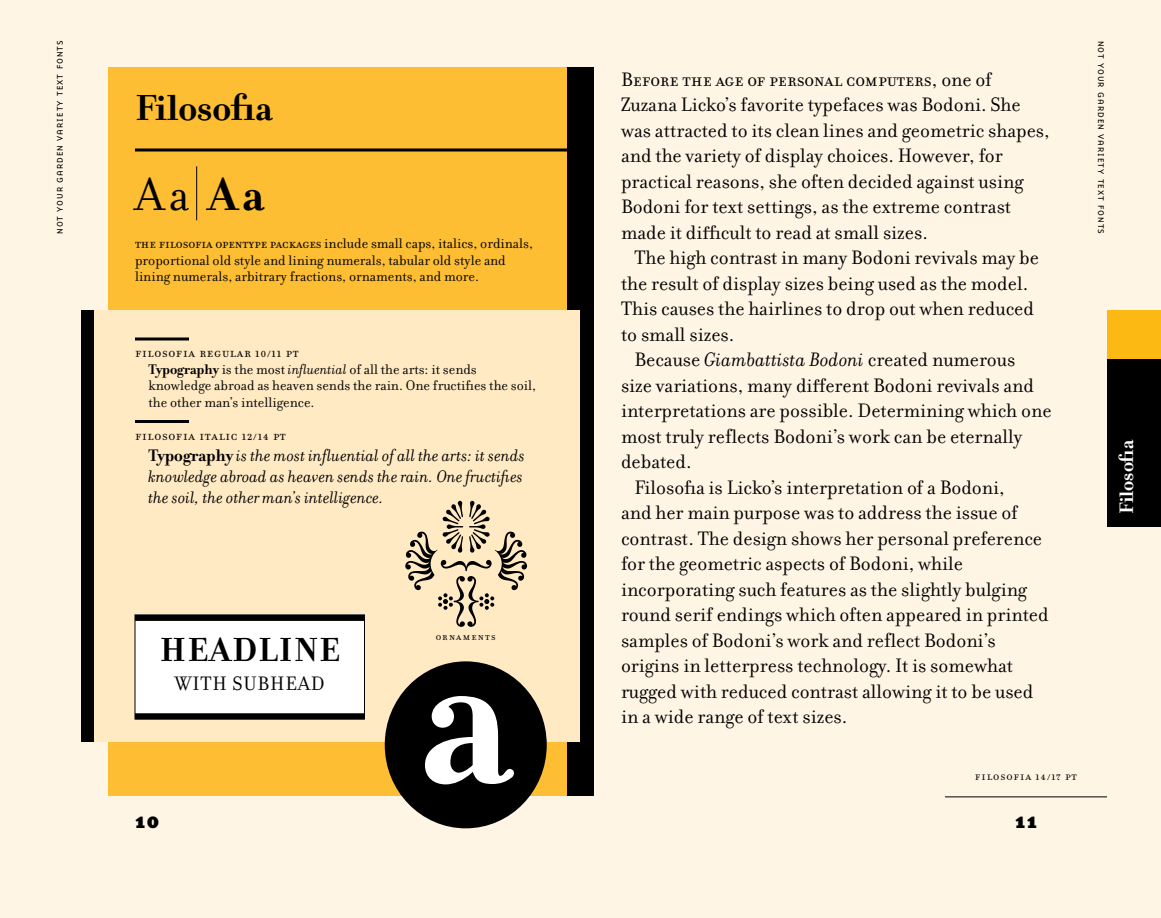
<style>
.page{position:relative;width:1161px;height:918px;background:#fff}
.page>*{position:absolute;margin:0;border:0;box-sizing:border-box;transform-origin:0 0}
.t1{font:700 210px "Filosofia OT";color:#fff}
.t2{font:63px/74.8px "Filosofia OT";color:#000}
.t3{font:49.5px "Filosofia OT";color:#000}
.t4{font:700 39px "Filosofia OT";color:#000}
.t5{font:700 36px "Filosofia OT";letter-spacing:.04em;color:#000}
.t6{font:21px/25.5px "Filosofia OT";color:#000}
.t7{font:21px "Filosofia OT";letter-spacing:.04em;color:#000}
.t8{font:700 21px "Filosofia OT";color:#fff}
.t9{font:800 21px "Base 900 Sans OT";color:#000}
.t10{font:italic 18px/21px "Filosofia OT";color:#000;text-align:justify}
.t11{font:15px/16.5px "Filosofia OT";letter-spacing:.01em;color:#000}
.t12{font:15px "Filosofia OT";letter-spacing:.05em;color:#000}
.t13{font:13.5px "Filosofia OT";letter-spacing:.07em;color:#000}
.t14{font:12px "Filosofia OT";letter-spacing:.1em;color:#000}
.t15{font:300 10.5px "Base 900 Sans OT";letter-spacing:.1em;color:#000}
.s1{font-weight:700}
.s2{font-style:italic}
.s3{font-weight:700;font-style:normal}
</style>
<div class="page">
<div style="left:580px;top:0;width:581px;height:918px;background:#fff5e4"></div>
<hr style="left:945px;top:797px;width:162px;height:1px;background:#000">
<div style="left:580px;top:68px;width:14px;height:728px;background:#000"></div>
<div style="left:0;top:0;width:580px;height:918px;background:#fff5e4"></div>
<div style="left:108px;top:68px;width:472px;height:728px;background:#febe33"></div>
<div style="left:567px;top:68px;width:13px;height:728px;background:#000"></div>
<div style="left:81px;top:310px;width:13px;height:432px;background:#000"></div>
<div style="left:94px;top:310px;width:486px;height:432px;background:#ffeac4"></div>
<svg style="left:135px;top:148px;width:432px;height:4px"></svg>
<hr style="left:196px;top:166px;width:1px;height:54px;background:#000">
<hr style="left:135px;top:338px;width:54px;height:2px;background:#000">
<hr style="left:135px;top:420px;width:54px;height:3px;background:#000">
<div style="left:1107px;top:358px;width:54px;height:168px;background:#000"></div>
<div style="left:1107px;top:310px;width:54px;height:49px;background:#fdb913"></div>
<div style="left:385px;top:661px;width:162px;height:167px;background:#000;border-radius:50%"></div>
<div style="left:135px;top:615px;width:229px;height:104px;background:#fff"></div>
<div style="left:135px;top:615px;width:229px;height:6px;background:#000"></div>
<div style="left:135px;top:713px;width:229px;height:6px;background:#000"></div>
<p class="t15" style="left:54px;top:234px;width:195px;rotate:-90deg">not your garden variety text fonts</p>
<h3 class="t4" style="left:135px;top:86px;width:139px">Filosofia</h3>
<h3 class="t3" style="left:135px;top:168px;width:131px">Aa <span class="s1">Aa</span></h3>
<p class="t11" style="left:135px;top:236px;width:400px">The Filosofia OpenType packages include small caps, italics, ordinals, proportional old style and lining numerals, tabular old style and lining numerals, arbitrary fractions, ornaments, and more.</p>
<p class="t11" style="left:148px;top:344px;width:389px;text-indent:-14px">filosofia regular 10/11 PT<br><span class="s1">Typography</span> is the most <span class="s2">influential</span> of all the arts: it sends knowledge abroad as heaven sends the rain. One fructifies the soil, the other man’s intelligence.</p>
<p class="t12" style="left:135px;top:427px;width:146px">Filosofia italic 12/14 PT</p>
<p class="t10" style="left:148px;top:445px;width:378px"><span class="s3">Typography</span> is the most influential of all the arts: it sends knowledge abroad as heaven sends the rain. One fructifies the soil, the other man’s intelligence.</p>
<h2 class="t2" style="left:437px;top:481px;width:59px">()<br>IJ</h2>
<h2 class="t2" style="left:404px;top:518px;width:125px">&lt;-&gt;</h2>
<h3 class="t5" style="left:160px;top:630px;width:181px">HEADLINE</h3>
<p class="t7" style="left:175px;top:671px;width:152px">WITH SUBHEAD</p>
<p class="t9" style="left:135px;top:810px;width:26px">10</p>
<p class="t14" style="left:436px;top:629px;width:61px">ornaments</p>
<h1 class="t1" style="left:420px;top:600px;width:94px">a</h1>
<p class="t6" style="left:621px;top:67px;width:430px">Before the age of personal computers, one of Zuzana Licko’s favorite typefaces was Bodoni. She was attracted to its clean lines and geometric shapes, and the variety of display choices. However, for practical reasons, she often decided against using Bodoni for text settings, as the extreme contrast made it difficult to read at small sizes.</p>
<p class="t6" style="left:621px;top:245px;width:419px;text-indent:14px">The high contrast in many Bodoni revivals may be the result of display sizes being used as the model.<br>This causes the hairlines to drop out when reduced to small sizes.</p>
<p class="t6" style="left:635px;top:347px;width:382px">Because <span class="s2">Giambattista Bodoni</span> created numerous</p>
<p class="t6" style="left:621px;top:372px;width:415px">size variations, many different Bodoni revivals and</p>
<p class="t6" style="left:621px;top:398px;width:432px">interpretations are possible. Determining which one</p>
<p class="t6" style="left:621px;top:423px;width:403px">most truly reflects Bodoni’s work can be eternally</p>
<p class="t6" style="left:621px;top:449px;width:72px">debated.</p>
<p class="t6" style="left:635px;top:474px;width:372px">Filosofia is Licko’s interpretation of a Bodoni,</p>
<p class="t6" style="left:621px;top:500px;width:399px">and her main purpose was to address the issue of</p>
<p class="t6" style="left:621px;top:525px;width:423px">contrast. The design shows her personal preference</p>
<p class="t6" style="left:621px;top:551px;width:343px">for the geometric aspects of Bodoni, while</p>
<p class="t6" style="left:621px;top:576px;width:408px">incorporating such features as the slightly bulging</p>
<p class="t6" style="left:621px;top:602px;width:429px">round serif endings which often appeared in printed</p>
<p class="t6" style="left:621px;top:627px;width:376px">samples of Bodoni’s work and reflect Bodoni’s</p>
<p class="t6" style="left:621px;top:653px;width:394px">origins in letterpress technology. It is somewhat</p>
<p class="t6" style="left:621px;top:678px;width:414px">rugged with reduced contrast allowing it to be used</p>
<p class="t6" style="left:621px;top:704px;width:228px">in a wide range of text sizes.</p>
<p class="t13" style="left:975px;top:768px;width:104px">filosofia 14/17 pt</p>
<p class="t9" style="left:1015px;top:810px;width:23px">11</p>
<p class="t15" style="left:1107px;top:40px;width:195px;rotate:90deg">not your garden variety text fonts</p>
<p class="t8" style="left:1115px;top:514px;width:76px;rotate:-90deg">Filosofia</p>
</div>
